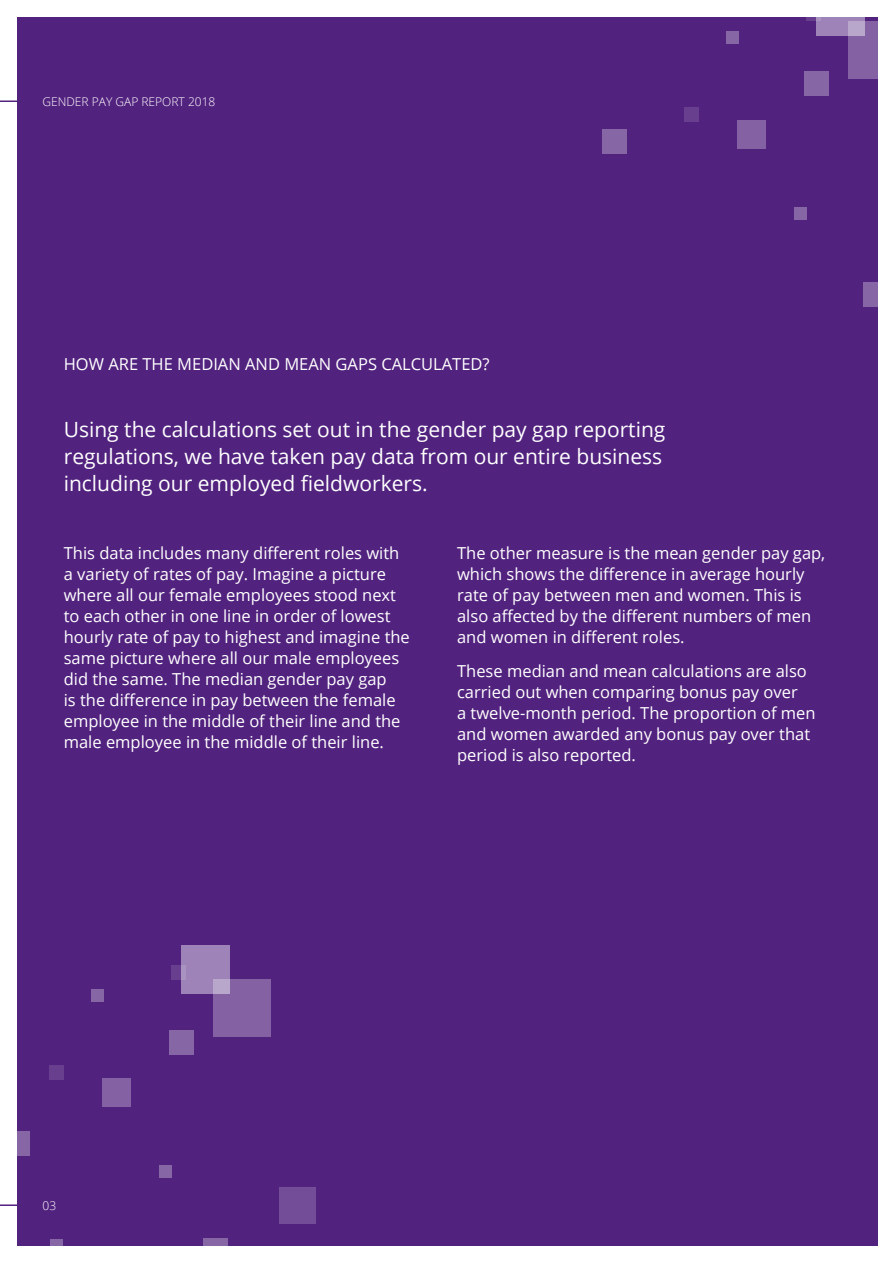
<style>
.page{position:relative;width:893px;height:1263px;background:#fff}
.page>*{position:absolute;margin:0;border:0;box-sizing:border-box;transform-origin:0 0}
.t1{font:21px/27px "Open Sans";color:#fff}
.t2{font:16.5px/21px "Open Sans";color:#fff}
.t3{font:300 12px "Open Sans";color:#fff}
</style>
<div class="page">
<div style="left:17px;top:17px;width:860px;height:1229px;background:#52227f"></div>
<hr style="left:0;top:1204px;width:30px;height:2px;background:#52227f">
<hr style="left:0;top:100px;width:30px;height:2px;background:#52227f">
<div style="left:279px;top:1188px;width:36px;height:36px;background:#734d98"></div>
<svg style="left:816px;top:17px;width:48px;height:18px"></svg>
<div style="left:181px;top:946px;width:48px;height:48px;background:#9d83b7"></div>
<div style="left:804px;top:72px;width:24px;height:24px;background:#8766a6"></div>
<div style="left:169px;top:1030px;width:24px;height:24px;background:#8766a6"></div>
<div style="left:794px;top:207px;width:12px;height:12px;background:#8766a6"></div>
<div style="left:160px;top:1165px;width:12px;height:12px;background:#8766a6"></div>
<svg style="left:50px;top:1240px;width:12px;height:6px"></svg>
<svg style="left:864px;top:282px;width:14px;height:25px"></svg>
<svg style="left:203px;top:1239px;width:24px;height:7px"></svg>
<svg style="left:17px;top:1131px;width:13px;height:25px"></svg>
<div style="left:602px;top:129px;width:24px;height:24px;background:#8766a6"></div>
<div style="left:726px;top:31px;width:12px;height:12px;background:#8766a6"></div>
<div style="left:91px;top:990px;width:12px;height:12px;background:#8766a6"></div>
<svg style="left:848px;top:21px;width:30px;height:57px;background:#8b6ba8"></svg>
<svg style="left:213px;top:979px;width:58px;height:57px;background:#8766a6"></svg>
<div style="left:737px;top:120px;width:29px;height:29px;background:#8361a3"></div>
<div style="left:102px;top:1078px;width:29px;height:29px;background:#8361a3"></div>
<div style="left:684px;top:107px;width:15px;height:14px;background:#683e8f"></div>
<div style="left:49px;top:1065px;width:15px;height:14px;background:#683e8f"></div>
<svg style="left:806px;top:17px;width:15px;height:4px"></svg>
<svg style="left:172px;top:965px;width:14px;height:14px"></svg>
<p class="t3" style="left:43px;top:93px;width:174px">GENDER PAY GAP REPORT 2018</p>
<p class="t2" style="left:64px;top:353px;width:427px">HOW ARE THE MEDIAN AND MEAN GAPS CALCULATED?</p>
<p class="t1" style="left:64px;top:415px;width:603px">Using the calculations set out in the gender pay gap reporting regulations, we have taken pay data from our entire business including our employed fieldworkers.</p>
<p class="t2" style="left:64px;top:542px;width:348px">This data includes many different roles with a variety of rates of pay. Imagine a picture where all our female employees stood next to each other in one line in order of lowest hourly rate of pay to highest and imagine the same picture where all our male employees did the same. The median gender pay gap<br>is the difference in pay between the female employee in the middle of their line and the male employee in the middle of their line.</p>
<p class="t2" style="left:457px;top:542px;width:370px">The other measure is the mean gender pay gap, which shows the difference in average hourly rate of pay between men and women. This is also affected by the different numbers of men and women in different roles.</p>
<p class="t2" style="left:457px;top:660px;width:360px">These median and mean calculations are also carried out when comparing bonus pay over<br>a twelve-month period. The proportion of men and women awarded any bonus pay over that period is also reported.</p>
<p class="t3" style="left:43px;top:1197px;width:15px">03</p>
</div>
